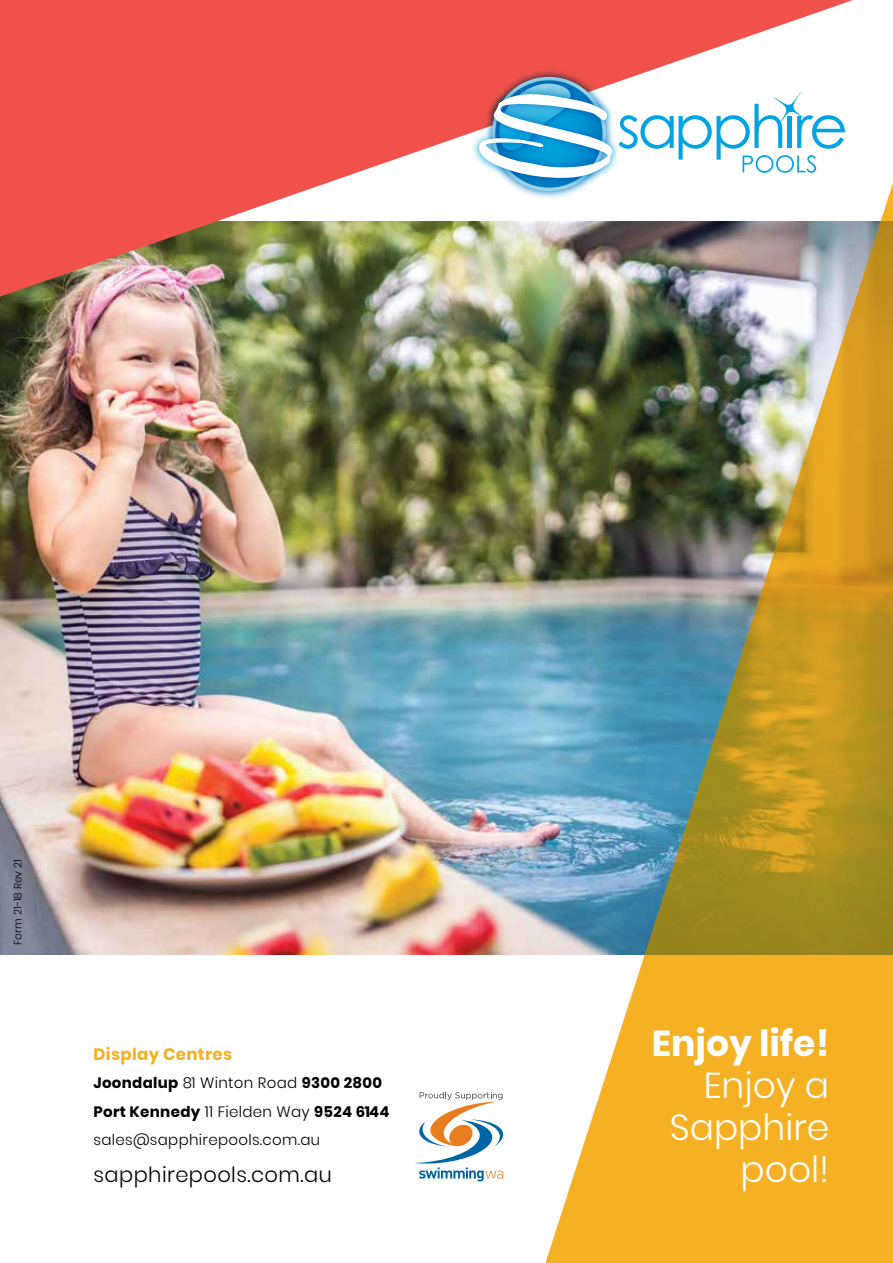
<style>
.page{position:relative;width:893px;height:1263px;background:#fff}
.page>*{position:absolute;margin:0;border:0;box-sizing:border-box;transform-origin:0 0}
.t1{font:300 36px/42px "Poppins";color:#fff;text-align:right}
.t2{font:700 36px "Poppins";color:#fff}
.t3{font:300 21px "Poppins";letter-spacing:.02em;color:#000}
.t4{font:700 16.5px "Poppins";letter-spacing:.02em;color:#f5b024}
.t5{font:300 15px/28.2px "Poppins";letter-spacing:.02em;color:#000}
.t6{font:300 10.5px "Poppins";color:#000}
.s1{font-weight:700}
</style>
<div class="page">
<img style="left:0;top:297px;width:539px;height:658px">
<img style="left:539px;top:183px;width:354px;height:1080px">
<svg style="left:415px;top:1092px;width:88px;height:89px"></svg>
<img style="left:0;top:0;width:853px;height:297px">
<img style="left:480px;top:66px;width:137px;height:136px">
<img style="left:468px;top:83px;width:10px;height:106px">
<svg style="left:478px;top:69px;width:367px;height:130px"></svg>
<p class="t6" style="left:12px;top:945px;width:87px;rotate:-90deg">Form 21-18 Rev 21</p>
<p class="t4" style="left:94px;top:1045px;width:140px">Display Centres</p>
<p class="t5" style="left:94px;top:1069px;width:298px"><span class="s1">Joondalup</span> 81 Winton Road <span class="s1">9300 2800<br>Port Kennedy</span> 11 Fielden Way <span class="s1">9524 6144 </span>sales@sapphirepools.com.au</p>
<h2 class="t3" style="left:94px;top:1162px;width:240px">sapphirepools.com.au</h2>
<h1 class="t2" style="left:652px;top:1022px;width:179px">Enjoy life!</h1>
<h1 class="t1" style="left:670px;top:1064px;width:161px">Enjoy a<br>Sapphire pool!</h1>
</div>
